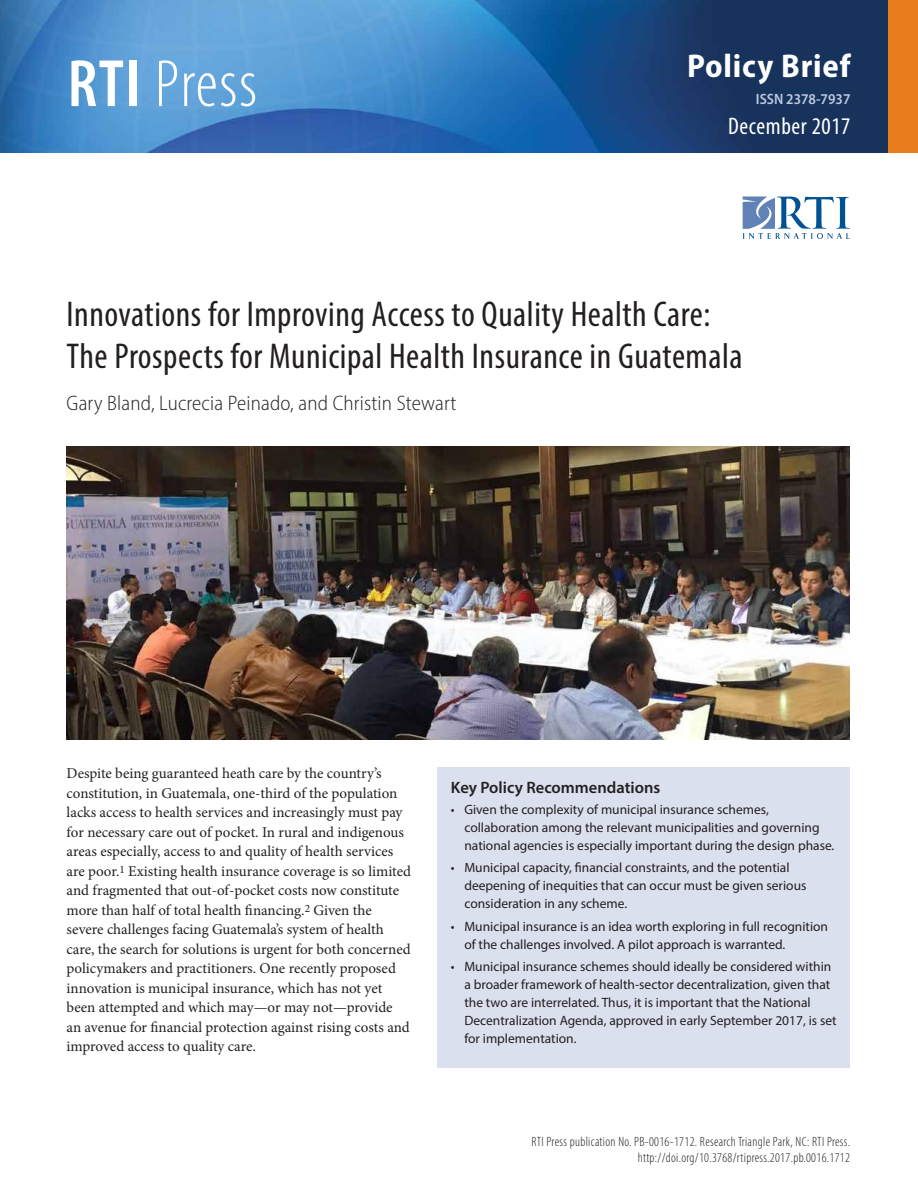
<style>
.page{position:relative;width:918px;height:1188px;background:#fff}
.page>*{position:absolute;margin:0;border:0;box-sizing:border-box;transform-origin:0 0}
.t1{font:300 condensed 67.5px "Myriad Pro";letter-spacing:.02em;color:#fff}
.t2{font:condensed 36px/42px "Myriad Pro";letter-spacing:.015em;color:#231f20}
.t3{font:700 semi-condensed 33px "Myriad Pro";letter-spacing:.025em;color:#fff}
.t4{font:condensed 24px "Myriad Pro";letter-spacing:.025em;color:#fff}
.t5{font:300 semi-condensed 21px "Myriad Pro";letter-spacing:.01em;color:#231f20}
.t6{font:600 16.5px "Myriad Pro";color:#231f20}
.t7{font:15px/19.5px "Minion Pro";letter-spacing:-.005em;color:#231f20}
.t8{font:600 semi-condensed 15px "Myriad Pro";color:#bec9e1}
.t9{font:13.5px/18px "Myriad Pro";color:#231f20}
.t10{font:300 condensed 13.5px/16.5px "Myriad Pro";letter-spacing:.025em;color:#231f20;text-align:right}
.s1{font-weight:600}
</style>
<div class="page">
<img style="left:0;top:0;width:889px;height:152px">
<div style="left:889px;top:0;width:29px;height:152px;background:#e87d1e"></div>
<svg style="left:743px;top:196px;width:107px;height:43px"></svg>
<div style="left:437px;top:767px;width:413px;height:300px;background:#dbe0ee"></div>
<img style="left:67px;top:447px;width:783px;height:293px">
<h1 class="t1" style="left:68px;top:44px;width:191px"><span class="s1">RTI</span> Press</h1>
<h3 class="t3" style="left:687px;top:45px;width:165px">Policy Brief</h3>
<p class="t8" style="left:756px;top:90px;width:96px">ISSN 2378-7937</p>
<h3 class="t4" style="left:728px;top:112px;width:124px">December 2017</h3>
<h1 class="t2" style="left:67px;top:292px;width:678px">Innovations for Improving Access to Quality Health Care:<br>The Prospects for Municipal Health Insurance in Guatemala</h1>
<h3 class="t5" style="left:67px;top:390px;width:391px">Gary Bland, Lucrecia Peinado, and Christin Stewart</h3>
<p class="t7" style="left:67px;top:764px;width:346px">Despite being guaranteed heath care by the country’s constitution, in Guatemala, one-third of the population lacks access to health services and increasingly must pay for necessary care out of pocket. In rural and indigenous areas especially, access to and quality of health services are poor.<sup>1</sup> Existing health insurance coverage is so limited and fragmented that out-of-pocket costs now constitute more than half of total health financing.<sup>2</sup> Given the severe challenges facing Guatemala’s system of health care, the search for solutions is urgent for both concerned policymakers and practitioners. One recently proposed innovation is municipal insurance, which has not yet been attempted and which may—or may not—provide<br>an avenue for financial protection against rising costs and improved access to quality care.</p>
<p class="t6" style="left:451px;top:777px;width:211px">Key Policy Recommendations</p>
<p class="t9" style="left:464px;top:800px;width:372px;text-indent:-14px">• Given the complexity of municipal insurance schemes, collaboration among the relevant municipalities and governing national agencies is especially important during the design phase.</p>
<p class="t9" style="left:464px;top:859px;width:344px;text-indent:-14px">• Municipal capacity, financial constraints, and the potential deepening of inequities that can occur must be given serious consideration in any scheme.</p>
<p class="t9" style="left:464px;top:917px;width:365px;text-indent:-14px">• Municipal insurance is an idea worth exploring in full recognition of the challenges involved. A pilot approach is warranted.</p>
<p class="t9" style="left:464px;top:958px;width:374px;text-indent:-14px">• Municipal insurance schemes should ideally be considered within a broader framework of health-sector decentralization, given that the two are interrelated. Thus, it is important that the National Decentralization Agenda, approved in early September 2017, is set for implementation.</p>
<p class="t10" style="left:532px;top:1133px;width:320px">RTI Press publication No. PB-0016-1712. Research Triangle Park, NC: RTI Press. http://doi.org/10.3768/rtipress.2017.pb.0016.1712</p>
</div>
